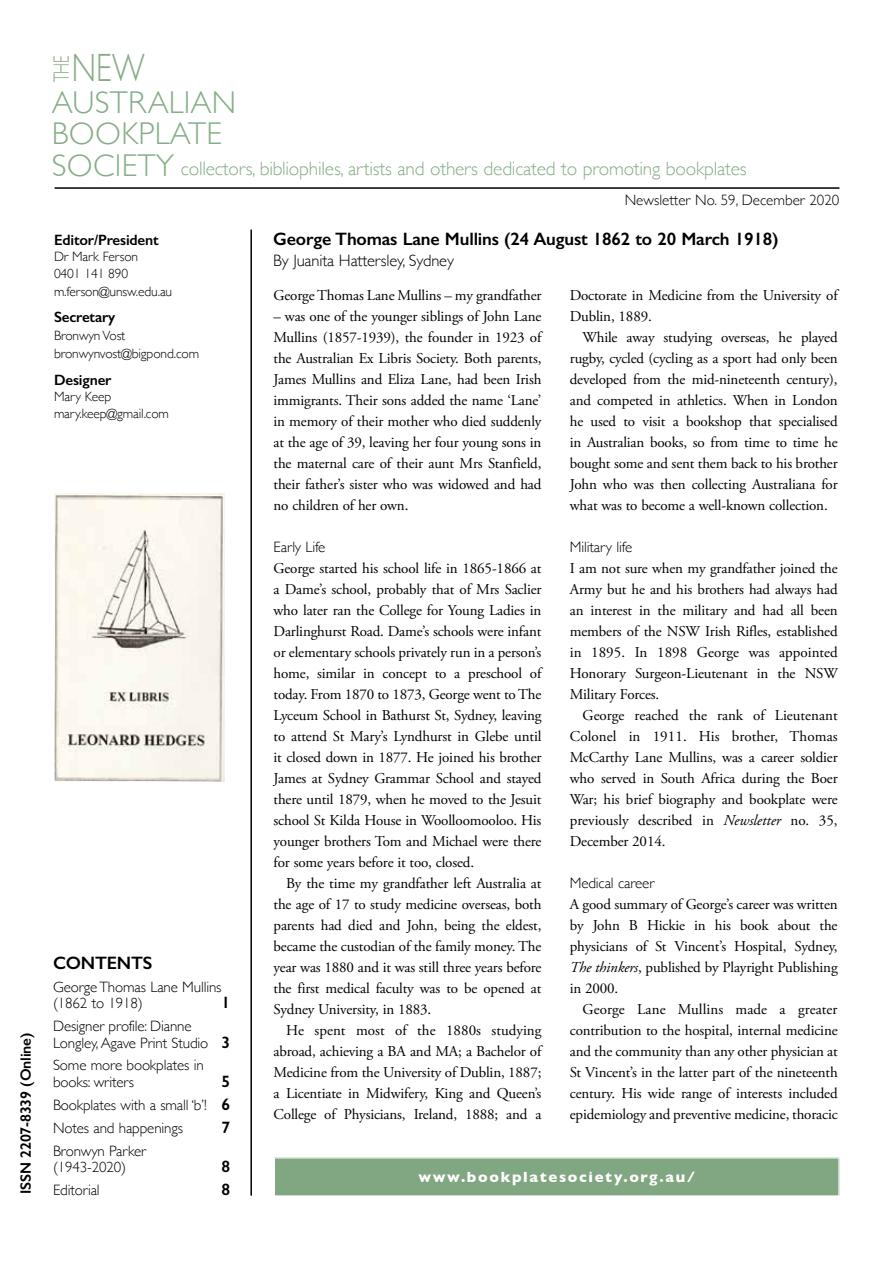
<style>
.page{position:relative;width:893px;height:1263px;background:#fff}
.page>*{position:absolute;margin:0;border:0;box-sizing:border-box;transform-origin:0 0}
.t1{font:300 39.3px "Gill Sans";color:#86ad87;scale:.8 1}
.t2{font:300 31.5px/31.5px "Gill Sans";letter-spacing:.01em;color:#86ad87}
.t3{font:300 22.05px "Gill Sans";color:#86ad87;scale:.69 1}
.t4{font:300 19.35px "Gill Sans";letter-spacing:-.01em;color:#86ad87}
.t5{font:600 18px "Gill Sans";letter-spacing:-.01em;color:#000}
.t6{font:300 16.5px "Gill Sans";letter-spacing:-.01em;color:#000}
.t7{font:600 16.5px "Gill Sans";color:#000}
.t8{font:15px/21px "Adobe Garamond Pro";letter-spacing:-.01em;color:#000;text-align:justify}
.t9{font:300 15px/16.5px "Gill Sans";letter-spacing:-.01em;color:#000}
.t10{font:600 15px "Gill Sans";letter-spacing:-.01em;color:#000}
.t11{font:700 15px "Gill Sans";letter-spacing:.11em;color:#fff}
.t12{font:300 13.5px/16.5px "Gill Sans";letter-spacing:-.01em;color:#000}
.s1{font-weight:600;font-size:16.5px}
.s2{font-style:italic}
</style>
<div class="page">
<hr style="left:250px;top:230px;width:2px;height:965px;background:#000">
<hr style="left:55px;top:187px;width:784px;height:2px;background:#000">
<div style="left:274px;top:1157px;width:566px;height:39px;background:#81a782"></div>
<div style="left:274px;top:1158px;width:565px;height:38px;border:1px solid #fff"></div>
<img style="left:54px;top:494px;width:170px;height:287px">
<p class="t10" style="left:17px;top:1194px;width:163px;rotate:-90deg">ISSN 2207-8339 (Online)</p>
<h3 class="t3" style="left:44px;top:82px;width:40px;rotate:-90deg">THE</h3>
<h1 class="t1" style="left:72px;top:37px;width:93px">NEW</h1>
<h2 class="t2" style="left:52px;top:85px;width:186px">AUSTRALIAN<br>BOOKPLATE<br>SOCIETY</h2>
<p class="t4" style="left:181px;top:154px;width:567px">collectors, bibliophiles, artists and others dedicated to promoting bookplates</p>
<p class="t10" style="left:54px;top:231px;width:106px">Editor/President</p>
<p class="t12" style="left:54px;top:248px;width:86px">Dr Mark Ferson<br>0401 141 890</p>
<p class="t12" style="left:54px;top:283px;width:120px">m.ferson@unsw.edu.au</p>
<p class="t10" style="left:54px;top:308px;width:63px">Secretary</p>
<p class="t12" style="left:54px;top:326px;width:147px;line-height:18px">Bronwyn Vost bronwynvost@bigpond.com</p>
<p class="t10" style="left:54px;top:370px;width:59px">Designer</p>
<p class="t12" style="left:54px;top:388px;width:116px">Mary Keep mary.keep@gmail.com</p>
<p class="t5" style="left:53px;top:952px;width:101px">CONTENTS</p>
<p class="t9" style="left:53px;top:978px;width:170px">George Thomas Lane Mullins (1862 to 1918)</p>
<p class="t7" style="left:221px;top:992px;width:10px">1</p>
<p class="t9" style="left:53px;top:1017px;width:179px">Designer profile: Dianne<br>Longley, Agave Print Studio <span class="s1">3</span></p>
<p class="t9" style="left:53px;top:1056px;width:152px">Some more bookplates in books: writers</p>
<p class="t7" style="left:221px;top:1071px;width:10px">5</p>
<p class="t9" style="left:53px;top:1093px;width:179px;line-height:23px">Bookplates with a small ‘b’! <span class="s1">6<br></span>Notes and happenings</p>
<p class="t7" style="left:221px;top:1117px;width:10px">7</p>
<p class="t9" style="left:53px;top:1142px;width:95px">Bronwyn Parker (1943-2020)</p>
<p class="t7" style="left:221px;top:1156px;width:10px">8</p>
<p class="t9" style="left:53px;top:1181px;width:48px">Editorial</p>
<p class="t7" style="left:221px;top:1179px;width:10px">8</p>
<p class="t9" style="left:625px;top:191px;width:216px">Newsletter No. 59, December 2020</p>
<p class="t5" style="left:273px;top:228px;width:507px">George Thomas Lane Mullins (24 August 1862 to 20 March 1918)</p>
<p class="t6" style="left:273px;top:248px;width:182px">By Juanita Hattersley, Sydney</p>
<p class="t8" style="left:274px;top:285px;width:269px">George Thomas Lane Mullins – my grandfather</p>
<p class="t8" style="left:274px;top:306px;width:269px">– was one of the younger siblings of John Lane Mullins (1857-1939), the founder in 1923 of the Australian Ex Libris Society. Both parents, James Mullins and Eliza Lane, had been Irish immigrants. Their sons added the name ‘Lane’ in memory of their mother who died suddenly at the age of 39, leaving her four young sons in the maternal care of their aunt Mrs Stanfield, their father’s sister who was widowed and had no children of her own.</p>
<p class="t9" style="left:274px;top:538px;width:53px">Early Life</p>
<p class="t8" style="left:274px;top:558px;width:269px">George started his school life in 1865-1866 at a Dame’s school, probably that of Mrs Saclier who later ran the College for Young Ladies in Darlinghurst Road. Dame’s schools were infant or elementary schools privately run in a person’s home, similar in concept to a preschool of today. From 1870 to 1873, George went to The Lyceum School in Bathurst St, Sydney, leaving to attend St Mary’s Lyndhurst in Glebe until it closed down in 1877. He joined his brother James at Sydney Grammar School and stayed there until 1879, when he moved to the Jesuit school St Kilda House in Woolloomooloo. His younger brothers Tom and Michael were there for some years before it too, closed.</p>
<p class="t8" style="left:274px;top:873px;width:269px;text-indent:13px">By the time my grandfather left Australia at the age of 17 to study medicine overseas, both parents had died and John, being the eldest, became the custodian of the family money. The year was 1880 and it was still three years before the first medical faculty was to be opened at Sydney University, in 1883.</p>
<p class="t8" style="left:274px;top:1020px;width:269px;text-indent:13px">He spent most of the 1880s studying abroad, achieving a BA and MA; a Bachelor of Medicine from the University of Dublin, 1887; a Licentiate in Midwifery, King and Queen’s College of Physicians, Ireland, 1888; and a</p>
<p class="t8" style="left:570px;top:285px;width:269px">Doctorate in Medicine from the University of<br>Dublin, 1889.</p>
<p class="t8" style="left:570px;top:327px;width:269px;text-indent:13px">While away studying overseas, he played rugby, cycled (cycling as a sport had only been developed from the mid-nineteenth century), and competed in athletics. When in London he used to visit a bookshop that specialised in Australian books, so from time to time he bought some and sent them back to his brother John who was then collecting Australiana for what was to become a well-known collection.</p>
<p class="t9" style="left:570px;top:538px;width:64px">Military life</p>
<p class="t8" style="left:570px;top:558px;width:270px">I am not sure when my grandfather joined the Army but he and his brothers had always had an interest in the military and had all been members of the NSW Irish Rifles, established in 1895. In 1898 George was appointed Honorary Surgeon-Lieutenant in the NSW Military Forces.</p>
<p class="t8" style="left:570px;top:705px;width:269px;text-indent:13px">George reached the rank of Lieutenant Colonel in 1911. His brother, Thomas McCarthy Lane Mullins, was a career soldier who served in South Africa during the Boer War; his brief biography and bookplate were previously described in <span class="s2">Newsletter</span> no. 35, December 2014.</p>
<p class="t9" style="left:570px;top:874px;width:86px">Medical career</p>
<p class="t8" style="left:570px;top:894px;width:269px">A good summary of George’s career was written by John B Hickie in his book about the physicians of St Vincent’s Hospital, Sydney, <span class="s2">The thinkers</span>, published by Playright Publishing in 2000.</p>
<p class="t8" style="left:570px;top:999px;width:269px;text-indent:13px">George Lane Mullins made a greater contribution to the hospital, internal medicine and the community than any other physician at St Vincent’s in the latter part of the nineteenth century. His wide range of interests included epidemiology and preventive medicine, thoracic</p>
<p class="t11" style="left:418px;top:1165px;width:278px">www.bookplatesociety.org.au/</p>
</div>
